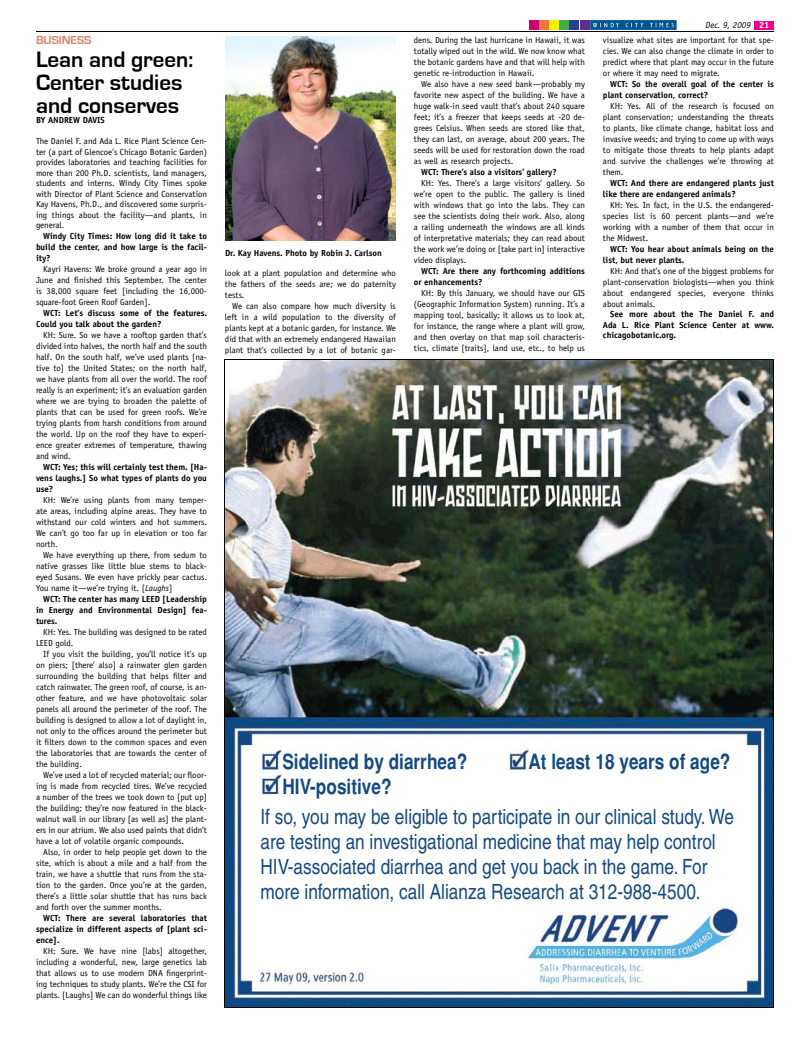
<style>
.page{position:relative;width:810px;height:1044px;background:#fff}
.page>*{position:absolute;margin:0;border:0;box-sizing:border-box;transform-origin:0 0}
.t1{font:700 23px/23px "Eurostile";color:#000}
.t2{font:condensed 21px/25.2px "Helvetica";color:#144984}
.t3{font:700 condensed 21px "Helvetica";color:#144984}
.t4{font:700 12px "Eurostile";color:#e18067}
.t5{font:italic 9px "Officina Sans";color:#000}
.t6{font:8.8px/11px "Officina Sans";color:#000;text-align:justify}
.t7{font:700 8.8px/11px "Officina Sans";color:#000;text-align:justify}
.s1{font-style:italic}
.s2{font-weight:700;font-style:normal;color:#fff}
</style>
<div class="page">
<svg style="left:590px;top:20px;width:87px;height:10px"></svg>
<div style="left:754px;top:21px;width:20px;height:8px;background:#ec008c"></div>
<div style="left:529px;top:20px;width:10px;height:10px;background:#d2006c"></div>
<div style="left:539px;top:20px;width:10px;height:10px;background:#f47636"></div>
<div style="left:549px;top:20px;width:10px;height:10px;background:#fff200"></div>
<div style="left:559px;top:20px;width:10px;height:10px;background:#41ad49"></div>
<div style="left:570px;top:20px;width:9px;height:10px;background:#25408f"></div>
<div style="left:580px;top:20px;width:10px;height:10px;background:#622d91"></div>
<hr style="left:36px;top:31px;width:738px;height:1px;background:#000">
<img style="left:225px;top:36px;width:171px;height:204px">
<img style="left:226px;top:361px;width:546px;height:645px">
<div style="left:260px;top:808px;width:490px;height:98px;background:#fff"></div>
<div style="left:282px;top:752px;width:196px;height:24px;background:#fff"></div>
<div style="left:528px;top:752px;width:216px;height:26px;background:#fff"></div>
<div style="left:282px;top:778px;width:140px;height:28px;background:#fff"></div>
<h3 class="t4" style="left:36px;top:34px;width:57px">BUSINESS</h3>
<h1 class="t1" style="left:36px;top:48px;width:159px">Lean and green:<br>Center studies and conserves</h1>
<p class="t7" style="left:36px;top:115px;width:70px">By ANDREW DAVIS</p>
<p class="t6" style="left:36px;top:136px;width:173px;line-height:10.5px">The Daniel F. and Ada L. Rice Plant Science Cen&shy;ter (a part of Glencoe’s Chicago Botanic Garden) provides laboratories and teaching facilities for more than 200 Ph.D. scientists, land managers, students and interns. Windy City Times spoke with Director of Plant Science and Conservation Kay Havens, Ph.D., and discovered some surpris&shy;ing things about the facility—and plants, in general.</p>
<p class="t7" style="left:36px;top:231px;width:173px;text-indent:7px">Windy City Times: How long did it take to build the center, and how large is the facil&shy;ity?</p>
<p class="t6" style="left:36px;top:264px;width:173px;text-indent:7px">Kayri Havens: We broke ground a year ago in June and finished this September. The center is 38,000 square feet [including the 16,000- square-foot Green Roof Garden].</p>
<p class="t7" style="left:36px;top:308px;width:172px;text-indent:7px">WCT: Let’s discuss some of the features.<br>Could you talk about the garden?</p>
<p class="t6" style="left:36px;top:330px;width:173px;text-indent:7px">KH: Sure. So we have a rooftop garden that’s divided into halves, the north half and the south half. On the south half, we’ve used plants [na&shy;tive to] the United States; on the north half, we have plants from all over the world. The roof really is an experiment; it’s an evaluation garden where we are trying to broaden the palette of plants that can be used for green roofs. We’re trying plants from harsh conditions from around the world. Up on the roof they have to experi&shy;ence greater extremes of temperature, thawing and wind.</p>
<p class="t7" style="left:36px;top:462px;width:173px;text-indent:7px">WCT: Yes; this will certainly test them. [Ha&shy;vens laughs.] So what types of plants do you use?</p>
<p class="t6" style="left:36px;top:495px;width:173px;text-indent:7px">KH: We’re using plants from many temper&shy;ate areas, including alpine areas. They have to withstand our cold winters and hot summers.<br>We can’t go too far up in elevation or too far north.</p>
<p class="t6" style="left:36px;top:550px;width:173px;text-indent:7px">We have everything up there, from sedum to native grasses like little blue stems to black&shy;eyed Susans. We even have prickly pear cactus.<br>You name it—we’re trying it. [<span class="s1">Laughs</span>]</p>
<p class="t7" style="left:36px;top:594px;width:173px;text-indent:7px">WCT: The center has many LEED [Leadership in Energy and Environmental Design] fea&shy;tures.</p>
<p class="t6" style="left:36px;top:627px;width:172px;text-indent:7px">KH: Yes. The building was designed to be rated<br>LEED gold.</p>
<p class="t6" style="left:36px;top:649px;width:173px;text-indent:7px">If you visit the building, you’ll notice it’s up on piers; [there’ also] a rainwater glen garden surrounding the building that helps filter and catch rainwater. The green roof, of course, is an&shy;other feature, and we have photovoltaic solar panels all around the perimeter of the roof. The building is designed to allow a lot of daylight in, not only to the offices around the perimeter but it filters down to the common spaces and even the laboratories that are towards the center of the building.</p>
<p class="t6" style="left:36px;top:770px;width:173px;text-indent:7px">We’ve used a lot of recycled material; our floor&shy;ing is made from recycled tires. We’ve recycled a number of the trees we took down to [put up] the building; they’re now featured in the black&shy;walnut wall in our library [as well as] the plant&shy;ers in our atrium. We also used paints that didn’t have a lot of volatile organic compounds.</p>
<p class="t6" style="left:36px;top:847px;width:173px;text-indent:7px">Also, in order to help people get down to the site, which is about a mile and a half from the train, we have a shuttle that runs from the sta&shy;tion to the garden. Once you’re at the garden, there’s a little solar shuttle that has runs back and forth over the summer months.</p>
<p class="t7" style="left:36px;top:913px;width:173px;text-indent:7px">WCT: There are several laboratories that specialize in different aspects of [plant sci&shy;ence].</p>
<p class="t6" style="left:36px;top:946px;width:172px;text-indent:7px">KH: Sure. We have nine [labs] altogether, including a wonderful, new, large genetics lab that allows us to use modern DNA fingerprint&shy;ing techniques to study plants. We’re the CSI for plants. [Laughs] We can do wonderful things like</p>
<p class="t7" style="left:225px;top:247px;width:158px">Dr. Kay Havens. Photo by Robin J. Carlson</p>
<p class="t6" style="left:225px;top:267px;width:173px">look at a plant population and determine who the fathers of the seeds are; we do paternity tests.</p>
<p class="t6" style="left:225px;top:300px;width:173px;text-indent:7px">We can also compare how much diversity is left in a wild population to the diversity of plants kept at a botanic garden, for instance. We did that with an extremely endangered Hawaiian plant that’s collected by a lot of botanic gar-</p>
<p class="t6" style="left:414px;top:34px;width:173px">dens. During the last hurricane in Hawaii, it was totally wiped out in the wild. We now know what the botanic gardens have and that will help with genetic re-introduction in Hawaii.</p>
<p class="t6" style="left:414px;top:78px;width:173px;text-indent:7px">We also have a new seed bank—probably my favorite new aspect of the building. We have a huge walk-in seed vault that’s about 240 square feet; it’s a freezer that keeps seeds at -20 de&shy;grees Celsius. When seeds are stored like that, they can last, on average, about 200 years. The seeds will be used for restoration down the road as well as research projects.</p>
<p class="t7" style="left:421px;top:166px;width:137px">WCT: There’s also a visitors’ gallery?</p>
<p class="t6" style="left:414px;top:177px;width:173px;text-indent:7px">KH: Yes. There’s a large visitors’ gallery. So we’re open to the public. The gallery is lined with windows that go into the labs. They can see the scientists doing their work. Also, along a railing underneath the windows are all kinds of interpretative materials; they can read about the work we’re doing or [take part in] interactive video displays.</p>
<p class="t7" style="left:414px;top:265px;width:173px;text-indent:7px">WCT: Are there any forthcoming additions or enhancements?</p>
<p class="t6" style="left:414px;top:287px;width:172px;text-indent:7px">KH: By this January, we should have our GIS (Geographic Information System) running. It’s a mapping tool, basically; it allows us to look at, for instance, the range where a plant will grow, and then overlay on that map soil characteris&shy;tics, climate [traits], land use, etc., to help us</p>
<p class="t5" style="left:706px;top:19px;width:65px">Dec. 9, 2009 <span class="s2">21</span></p>
<p class="t6" style="left:603px;top:34px;width:173px">visualize what sites are important for that spe&shy;cies. We can also change the climate in order to predict where that plant may occur in the future or where it may need to migrate.</p>
<p class="t7" style="left:603px;top:78px;width:173px;text-indent:7px">WCT: So the overall goal of the center is plant conservation, correct?</p>
<p class="t6" style="left:603px;top:100px;width:173px;text-indent:7px">KH: Yes. All of the research is focused on plant conservation; understanding the threats to plants, like climate change, habitat loss and invasive weeds; and trying to come up with ways to mitigate those threats to help plants adapt and survive the challenges we’re throwing at them.</p>
<p class="t7" style="left:603px;top:177px;width:172px;text-indent:7px">WCT: And there are endangered plants just like there are endangered animals?</p>
<p class="t6" style="left:603px;top:199px;width:173px;text-indent:7px">KH: Yes. In fact, in the U.S. the endangered&shy;species list is 60 percent plants—and we’re working with a number of them that occur in the Midwest.</p>
<p class="t7" style="left:603px;top:243px;width:172px;text-indent:7px">WCT: You hear about animals being on the list, but never plants.</p>
<p class="t6" style="left:603px;top:265px;width:173px;text-indent:7px">KH: And that’s one of the biggest problems for plant-conservation biologists—when you think about endangered species, everyone thinks about animals.</p>
<p class="t7" style="left:603px;top:309px;width:173px;line-height:10.5px;text-indent:7px">See more about the The Daniel F. and Ada L. Rice Plant Science Center at www. chicagobotanic.org.</p>
<h2 class="t3" style="left:282px;top:749px;width:186px">Sidelined by diarrhea?</h2>
<h2 class="t3" style="left:528px;top:749px;width:203px">At least 18 years of age?</h2>
<h2 class="t3" style="left:282px;top:774px;width:111px">HIV-positive?</h2>
<p class="t2" style="left:260px;top:804px;width:475px">If so, you may be eligible to participate in our clinical study. We are testing an investigational medicine that may help control HIV-associated diarrhea and get you back in the game. For more information, call Alianza Research at 312-988-4500.</p>
</div>
